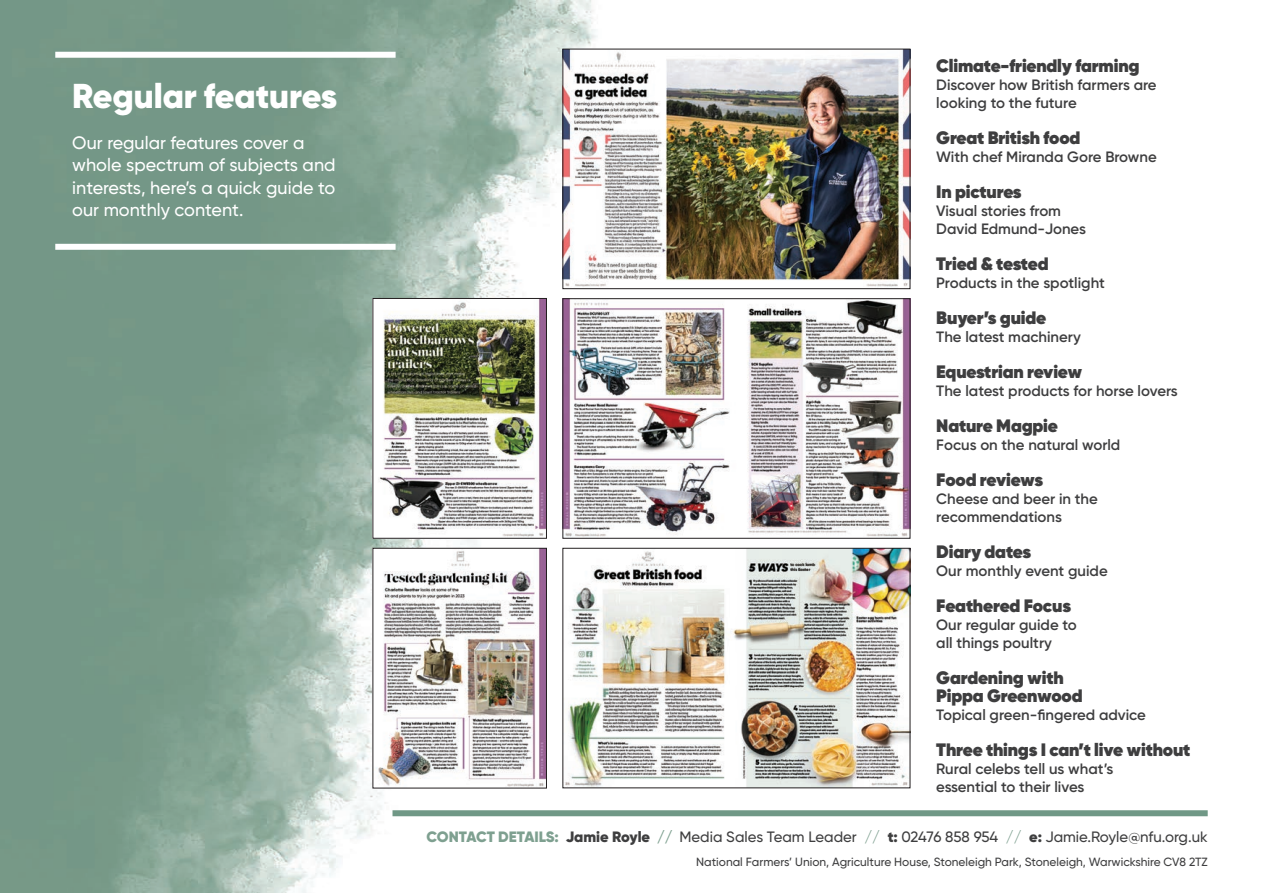
<style>
.page{position:relative;width:1263px;height:893px;background:#fff}
.page>*{position:absolute;margin:0;border:0;box-sizing:border-box;transform-origin:0 0}
.t1{font:900 34.5px "Gilroy";color:#fff}
.t2{font:800 18px/18px "Gilroy";letter-spacing:-.01em;color:#3e3e3f}
.t3{font:500 18px/22.5px "Gilroy";color:#fff}
.t4{font:600 15px/18px "Gilroy";color:#3e3e3f}
.t5{font:500 15px "Gilroy";color:#3e3e3f}
.t6{font:500 11.85px "Gilroy";color:#3e3e3f}
.s1{font-weight:900;color:#7ea090}
.s2{font-weight:900}
.s3{color:#7ea090}
</style>
<div class="page">
<img style="left:0;top:0;width:1067px;height:893px">
<div style="left:55px;top:52px;width:341px;height:6px;background:#fff"></div>
<div style="left:392px;top:810px;width:816px;height:6px;background:#709886"></div>
<div style="left:55px;top:244px;width:341px;height:6px;background:#fff"></div>
<img style="left:565px;top:51px;width:343px;height:236px">
<div style="left:563px;top:49px;width:347px;height:240px;border:1px solid #231f20"></div>
<img style="left:565px;top:550px;width:343px;height:236px">
<div style="left:563px;top:548px;width:347px;height:240px;border:1px solid #231f20"></div>
<img style="left:565px;top:300px;width:343px;height:236px">
<img style="left:375px;top:300px;width:170px;height:236px">
<div style="left:373px;top:298px;width:174px;height:240px;border:1px solid #231f20"></div>
<img style="left:375px;top:550px;width:170px;height:236px">
<div style="left:373px;top:548px;width:174px;height:240px;border:1px solid #231f20"></div>
<h1 class="t1" style="left:72px;top:74px;width:266px">Regular features</h1>
<p class="t3" style="left:72px;top:131px;width:265px">Our regular features cover a whole spectrum of subjects and interests, here’s a quick guide to our monthly content.</p>
<p class="t2" style="left:936px;top:57px;width:205px">Climate-friendly farming</p>
<p class="t4" style="left:936px;top:76px;width:222px">Discover how British farmers are looking to the future</p>
<p class="t2" style="left:936px;top:129px;width:146px">Great British food</p>
<p class="t4" style="left:936px;top:148px;width:222px">With chef Miranda Gore Browne</p>
<p class="t2" style="left:936px;top:183px;width:87px">In pictures</p>
<p class="t4" style="left:936px;top:202px;width:151px">Visual stories from<br>David Edmund-Jones</p>
<p class="t2" style="left:936px;top:255px;width:114px">Tried &amp; tested</p>
<p class="t4" style="left:936px;top:274px;width:170px">Products in the spotlight</p>
<p class="t2" style="left:936px;top:309px;width:111px">Buyer’s guide</p>
<p class="t4" style="left:936px;top:328px;width:146px">The latest machinery</p>
<p class="t2" style="left:936px;top:363px;width:148px">Equestrian review</p>
<p class="t4" style="left:936px;top:382px;width:243px">The latest products for horse lovers</p>
<p class="t2" style="left:936px;top:417px;width:123px">Nature Magpie</p>
<p class="t4" style="left:936px;top:436px;width:186px">Focus on the natural world</p>
<p class="t2" style="left:936px;top:471px;width:108px">Food reviews</p>
<p class="t4" style="left:936px;top:490px;width:163px">Cheese and beer in the recommendations</p>
<p class="t2" style="left:936px;top:543px;width:96px">Diary dates</p>
<p class="t4" style="left:936px;top:562px;width:173px">Our monthly event guide</p>
<p class="t2" style="left:936px;top:597px;width:136px">Feathered Focus</p>
<p class="t4" style="left:936px;top:616px;width:142px">Our regular guide to all things poultry</p>
<p class="t2" style="left:936px;top:669px;width:148px">Gardening with<br>Pippa Greenwood</p>
<p class="t4" style="left:936px;top:706px;width:211px">Topical green-fingered advice</p>
<p class="t2" style="left:936px;top:741px;width:256px">Three things I can’t live without</p>
<p class="t4" style="left:936px;top:760px;width:179px">Rural celebs tell us what’s essential to their lives</p>
<p class="t5" style="left:427px;top:827px;width:782px"><span class="s1">CONTACT DETAILS:</span> <span class="s2">Jamie Royle</span> <span class="s1">//</span> Media Sales Team Leader <span class="s3">//</span> <span class="s2">t:</span> 02476 858 954 <span class="s3">//</span> <span class="s2">e:</span> Jamie.Royle@nfu.org.uk</p>
<p class="t6" style="left:696px;top:854px;width:513px">National Farmers’ Union, Agriculture House, Stoneleigh Park, Stoneleigh, Warwickshire CV8 2TZ</p>
</div>
